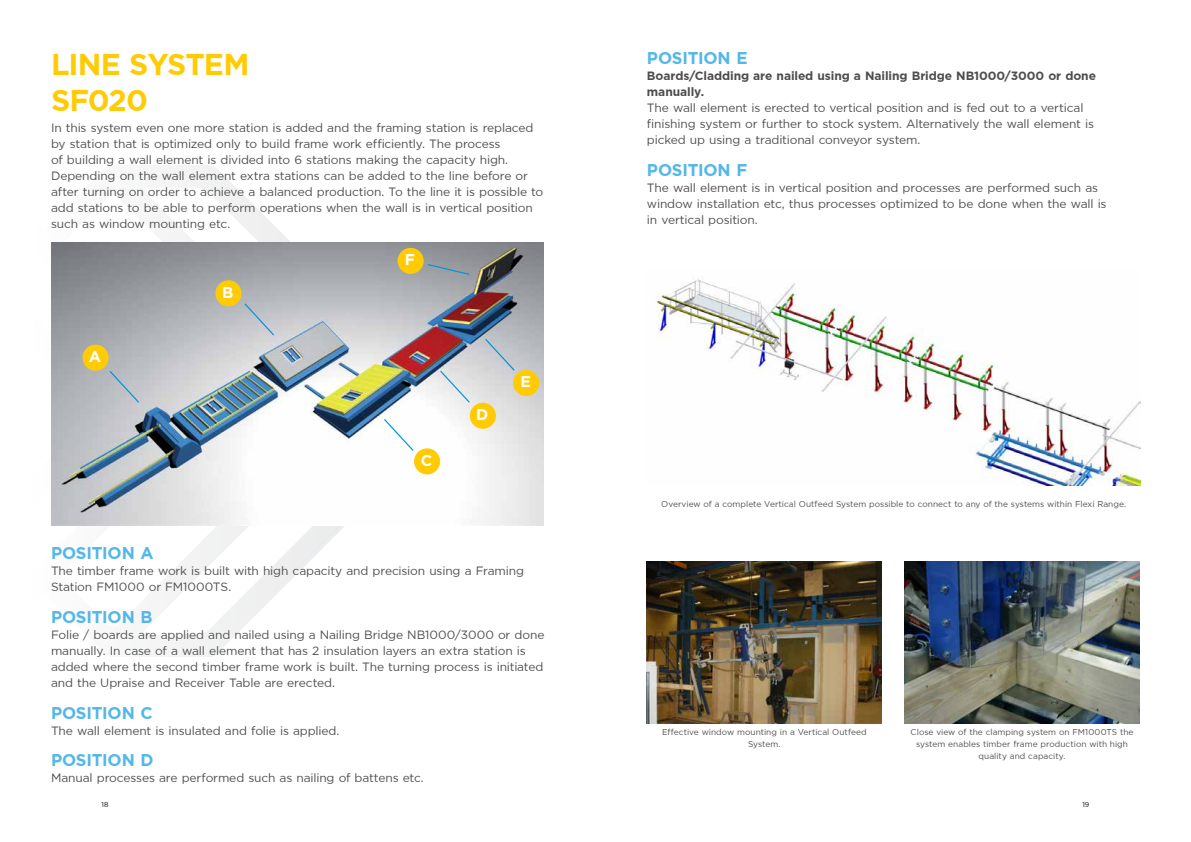
<style>
.page{position:relative;width:1191px;height:842px;background:#fff}
.page>*{position:absolute;margin:0;border:0;box-sizing:border-box;transform-origin:0 0}
.t1{font:700 30px/36px "Gotham";letter-spacing:-.035em;color:#ffcb05}
.t2{font:700 17px "Gotham";letter-spacing:-.01em;color:#53b7e8}
.t3{font:700 15.6px "Gotham";color:#fff}
.t4{font:12px/16px "Gotham";letter-spacing:-.015em;color:#4d4d4f}
.t5{font:700 12px/16px "Gotham";letter-spacing:-.01em;color:#4d4d4f}
.t6{font:8.5px/12px "Gotham";letter-spacing:.005em;color:#4d4d4f;text-align:center}
.t7{font:7px "Gotham";color:#000}
</style>
<div class="page">
<svg style="left:51px;top:165px;width:404px;height:492px"></svg>
<img style="left:52px;top:243px;width:492px;height:282px">
<svg style="left:108px;top:369px;width:32px;height:35px"></svg>
<svg style="left:243px;top:302px;width:32px;height:35px"></svg>
<svg style="left:484px;top:337px;width:32px;height:35px"></svg>
<svg style="left:426px;top:263px;width:45px;height:13px"></svg>
<svg style="left:439px;top:369px;width:32px;height:35px"></svg>
<svg style="left:383px;top:418px;width:32px;height:34px"></svg>
<div style="left:82px;top:345px;width:27px;height:26px;background:#ffcb05;border-radius:50%"></div>
<div style="left:215px;top:280px;width:26px;height:26px;background:#ffcb05;border-radius:50%"></div>
<div style="left:414px;top:448px;width:26px;height:26px;background:#ffcb05;border-radius:50%"></div>
<div style="left:470px;top:403px;width:26px;height:26px;background:#ffcb05;border-radius:50%"></div>
<div style="left:513px;top:370px;width:26px;height:26px;background:#ffcb05;border-radius:50%"></div>
<div style="left:397px;top:248px;width:27px;height:26px;background:#ffcb05;border-radius:50%"></div>
<img style="left:646px;top:561px;width:236px;height:162px">
<img style="left:904px;top:561px;width:236px;height:162px">
<img style="left:657px;top:279px;width:483px;height:206px">
<h1 class="t1" style="left:51px;top:46px;width:200px">LINE SYSTEM<br>SF020</h1>
<p class="t4" style="left:51px;top:119px;width:494px">In this system even one more station is added and the framing station is replaced by station that is optimized only to build frame work efficiently. The process<br>of building a wall element is divided into 6 stations making the capacity high.<br>Depending on the wall element extra stations can be added to the line before or after turning on order to achieve a balanced production. To the line it is possible to add stations to be able to perform operations when the wall is in vertical position such as window mounting etc.</p>
<p class="t3" style="left:89px;top:348px;width:14px">A</p>
<p class="t3" style="left:222px;top:283px;width:13px">B</p>
<p class="t3" style="left:405px;top:251px;width:12px">F</p>
<p class="t3" style="left:421px;top:451px;width:13px">C</p>
<p class="t3" style="left:476px;top:406px;width:14px">D</p>
<p class="t3" style="left:520px;top:373px;width:12px">E</p>
<h2 class="t2" style="left:51px;top:543px;width:104px">POSITION A</h2>
<p class="t4" style="left:51px;top:562px;width:474px">The timber frame work is built with high capacity and precision using a Framing<br>Station FM1000 or FM1000TS.</p>
<h2 class="t2" style="left:51px;top:607px;width:103px">POSITION B</h2>
<p class="t4" style="left:51px;top:626px;width:495px">Folie / boards are applied and nailed using a Nailing Bridge NB1000/3000 or done manually. In case of a wall element that has 2 insulation layers an extra station is added where the second timber frame work is built. The turning process is initiated and the Upraise and Receiver Table are erected.</p>
<h2 class="t2" style="left:51px;top:703px;width:103px">POSITION C</h2>
<p class="t4" style="left:51px;top:722px;width:290px">The wall element is insulated and folie is applied.</p>
<h2 class="t2" style="left:51px;top:750px;width:104px">POSITION D</h2>
<p class="t4" style="left:51px;top:770px;width:374px">Manual processes are performed such as nailing of battens etc.</p>
<h2 class="t2" style="left:647px;top:48px;width:102px">POSITION E</h2>
<p class="t5" style="left:647px;top:68px;width:450px">Boards/Cladding are nailed using a Nailing Bridge NB1000/3000 or done manually.</p>
<p class="t4" style="left:647px;top:100px;width:448px">The wall element is erected to vertical position and is fed out to a vertical finishing system or further to stock system. Alternatively the wall element is picked up using a traditional conveyor system.</p>
<h2 class="t2" style="left:647px;top:160px;width:102px">POSITION F</h2>
<p class="t4" style="left:647px;top:180px;width:461px">The wall element is in vertical position and processes are performed such as window installation etc, thus processes optimized to be done when the wall is in vertical position.</p>
<p class="t6" style="left:661px;top:498px;width:466px">Overview of a complete Vertical Outfeed System possible to connect to any of the systems within Flexi Range.</p>
<p class="t6" style="left:662px;top:726px;width:206px">Effective window mounting in a Vertical Outfeed<br>System.</p>
<p class="t6" style="left:910px;top:726px;width:224px">Close view of the clamping system on FM1000TS the system enables timber frame production with high quality and capacity.</p>
<p class="t7" style="left:102px;top:801px;width:9px">18</p>
<p class="t7" style="left:1082px;top:801px;width:9px">19</p>
</div>
